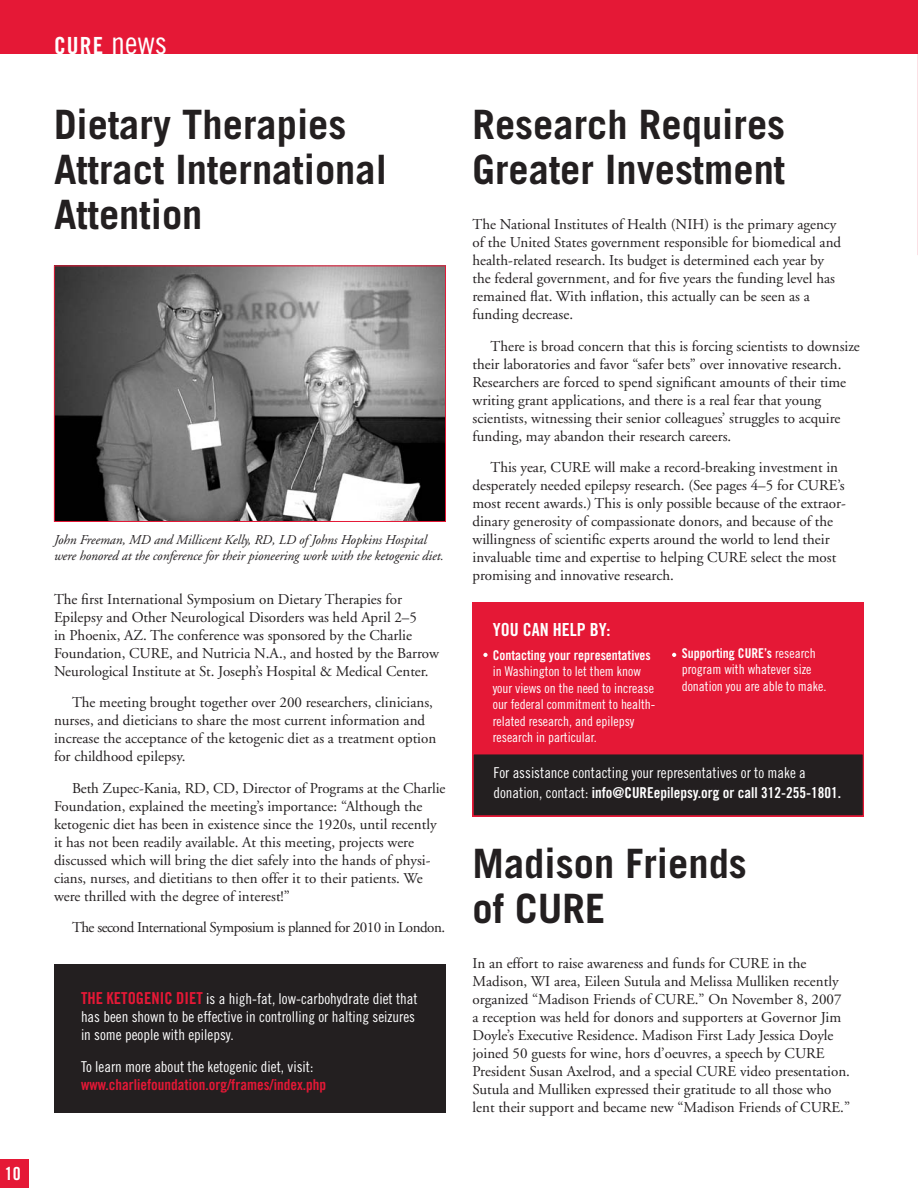
<style>
.page{position:relative;width:918px;height:1188px;background:#fff}
.page>*{position:absolute;margin:0;border:0;box-sizing:border-box;transform-origin:0 0}
.Story_Head{font:700 40.5px/45px "Trade Gothic";color:#231f20}
.t1{font:23.7px "Trade Gothic Bold Cond Twenty";color:#fff}
.Copy{font:18px "Trade Gothic Bold Cond Twenty";color:#fff}
.Copy-2{font:15px/18px "Adobe Garamond";color:#231f20}
.Copy-3{font:15px/18px "Trade Gothic Cond Eighteen";color:#fff}
.Copy-4{font:15px/18px "Trade Gothic Bold Cond Twenty";color:#e51836}
.Copy-5{font:15px "Adobe Garamond";letter-spacing:-.035em;color:#231f20}
.Copy-6{font:15px "Trade Gothic Bold Cond Twenty";color:#fff}
.Copy-7{font:13.5px/16.5px "Trade Gothic Cond Eighteen";color:#fff}
.Photo_Caption{font:italic 13.5px/16.2px "Adobe Garamond";letter-spacing:-.005em;color:#231f20}
.Copy-8{font:13.5px "Trade Gothic Bold Cond Twenty";color:#fff}
.s1{font-family:"Trade Gothic Cond Eighteen";font-size:31.5px}
.s2{font-family:"Trade Gothic Bold Cond Twenty";font-size:16.5px;color:#e51836}
.s3{font-family:"Trade Gothic Cond Eighteen";color:#fff}
.s4{font-family:"Trade Gothic Bold Cond Twenty"}
</style>
<div class="page">
<svg style="left:917px;top:54px;width:1px;height:201px"></svg>
<div style="left:0;top:1159px;width:29px;height:29px;background:#e51836"></div>
<div style="left:0;top:0;width:918px;height:54px;background:#e51836"></div>
<img style="left:56px;top:268px;width:388px;height:252px">
<div style="left:54px;top:266px;width:392px;height:256px;border:1px solid #e51836"></div>
<div style="left:54px;top:964px;width:392px;height:149px;background:#231f20"></div>
<div style="left:472px;top:602px;width:392px;height:215px;background:#e51836"></div>
<div style="left:473px;top:754px;width:390px;height:62px;background:#231f20"></div>
<div style="left:473px;top:754px;width:391px;height:62px;border:1px solid #e51836"></div>
<svg style="left:483px;top:653px;width:5px;height:4px"></svg>
<svg style="left:672px;top:653px;width:4px;height:4px"></svg>
<p class="Copy" style="left:5px;top:1163px;width:17px">10</p>
<p class="t1" style="left:54px;top:31px;width:115px">cure <span class="s1">news</span></p>
<p class="Story_Head" style="left:54px;top:102px;width:335px">Dietary Therapies<br>Attract International<br>Attention</p>
<p class="Photo_Caption" style="left:54px;top:532px;width:392px">John Freeman, MD and Millicent Kelly, RD, LD of Johns Hopkins Hospital were honored at the conference for their pioneering work with the ketogenic diet.</p>
<p class="Copy-2" style="left:54px;top:590px;width:386px">The first International Symposium on Dietary Therapies for Epilepsy and Other Neurological Disorders was held April 2–5<br>in Phoenix, AZ. The conference was sponsored by the Charlie Foundation, CURE, and Nutricia N.A., and hosted by the Barrow Neurological Institute at St. Joseph’s Hospital &amp; Medical Center.</p>
<p class="Copy-2" style="left:54px;top:694px;width:384px;text-indent:18px">The meeting brought together over 200 researchers, clinicians, nurses, and dieticians to share the most current information and increase the acceptance of the ketogenic diet as a treatment option for childhood epilepsy.</p>
<p class="Copy-2" style="left:54px;top:779px;width:393px;text-indent:18px">Beth Zupec-Kania, RD, CD, Director of Programs at the Charlie Foundation, explained the meeting’s importance: “Although the ketogenic diet has been in existence since the 1920s, until recently it has not been readily available. At this meeting, projects were discussed which will bring the diet safely into the hands of physi&shy;cians, nurses, and dietitians to then offer it to their patients. We were thrilled with the degree of interest!”</p>
<p class="Copy-5" style="left:72px;top:919px;width:375px">The second International Symposium is planned for 2010 in London.</p>
<p class="Copy-3" style="left:81px;top:990px;width:338px"><span class="s2">The ketogenic diet</span> is a high-fat, low-carbohydrate diet that has been shown to be effective in controlling or halting seizures in some people with epilepsy.</p>
<p class="Copy-4" style="left:81px;top:1057px;width:247px"><span class="s3">To learn more about the ketogenic diet, visit: </span>www.charliefoundation.org/frames/index.php</p>
<p class="Story_Head" style="left:472px;top:102px;width:314px">Research Requires<br>Greater Investment</p>
<p class="Copy-2" style="left:472px;top:216px;width:370px">The National Institutes of Health (NIH) is the primary agency of the United States government responsible for biomedical and health-related research. Its budget is determined each year by the federal government, and for five years the funding level has remained flat. With inflation, this actually can be seen as a funding decrease.</p>
<p class="Copy-2" style="left:472px;top:337px;width:389px;text-indent:18px">There is broad concern that this is forcing scientists to downsize their laboratories and favor “safer bets” over innovative research.<br>Researchers are forced to spend significant amounts of their time writing grant applications, and there is a real fear that young scientists, witnessing their senior colleagues’ struggles to acquire funding, may abandon their research careers.</p>
<p class="Copy-2" style="left:472px;top:459px;width:375px;text-indent:18px">This year, CURE will make a record-breaking investment in desperately needed epilepsy research. (See pages 4–5 for CURE’s most recent awards.) This is only possible because of the extraor&shy;dinary generosity of compassionate donors, and because of the willingness of scientific experts around the world to lend their invaluable time and expertise to helping CURE select the most promising and innovative research.</p>
<p class="Copy" style="left:493px;top:619px;width:119px">You can help by:</p>
<p class="Copy-7" style="left:493px;top:646px;width:164px"><span class="s4">Contacting your representatives </span>in Washington to let them know your views on the need to increase our federal commitment to health&shy;related research, and epilepsy research in particular.</p>
<p class="Copy-8" style="left:682px;top:645px;width:64px">Supporting CURE</p>
<p class="Copy-7" style="left:682px;top:644px;width:146px;text-indent:82px"><span class="s4">’s</span> research program with whatever size donation you are able to make.</p>
<p class="Copy-3" style="left:494px;top:763px;width:314px;line-height:19.5px">For assistance contacting your representatives or to make a donation, contact: <span class="s4">info@CURE</span></p>
<p class="Copy-6" style="left:654px;top:783px;width:189px">epilepsy.org or call 312-255-1801.</p>
<p class="Story_Head" style="left:472px;top:840px;width:276px">Madison Friends of CURE</p>
<p class="Copy-2" style="left:472px;top:954px;width:379px">In an effort to raise awareness and funds for CURE in the Madison, WI area, Eileen Sutula and Melissa Mulliken recently organized “Madison Friends of CURE.” On November 8, 2007 a reception was held for donors and supporters at Governor Jim Doyle’s Executive Residence. Madison First Lady Jessica Doyle joined 50 guests for wine, hors d’oeuvres, a speech by CURE President Susan Axelrod, and a special CURE video presentation.<br>Sutula and Mulliken expressed their gratitude to all those who lent their support and became new “Madison Friends of CURE.”</p>
</div>
